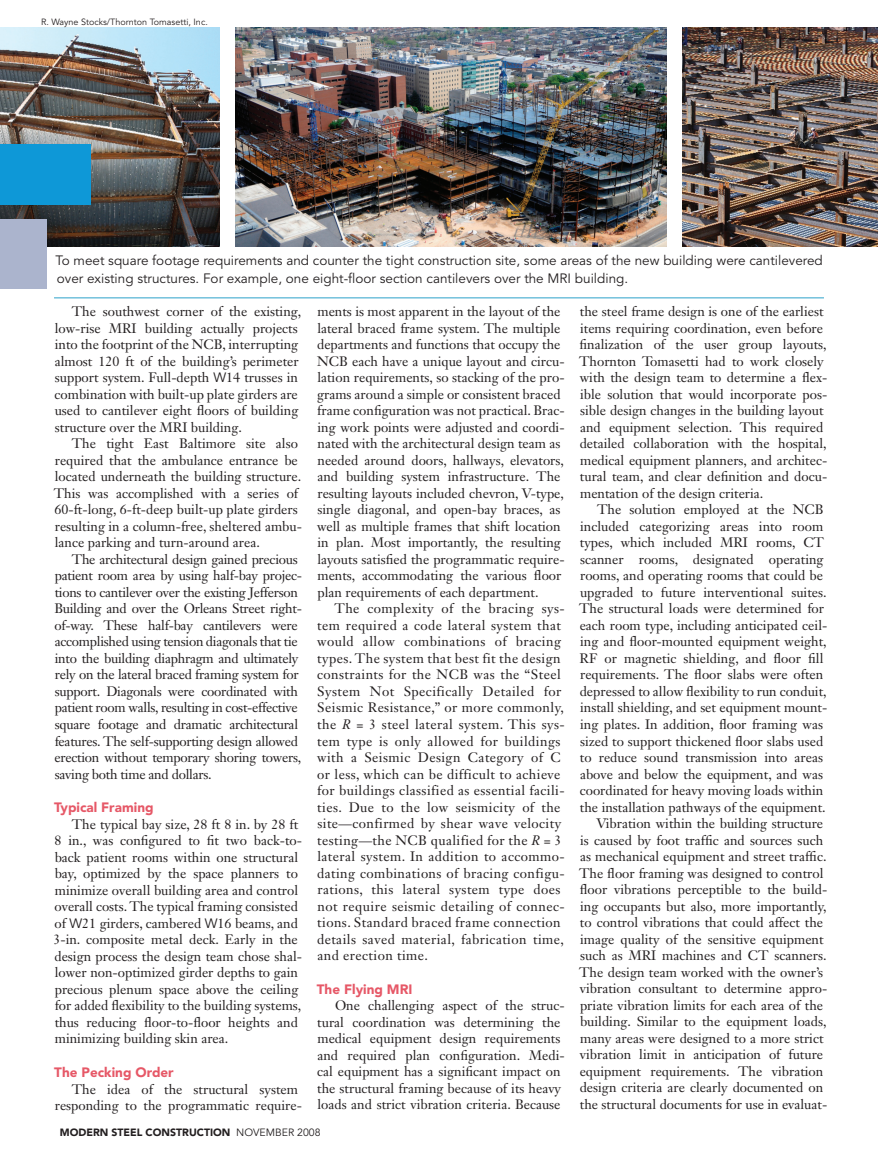
<style>
.page{position:relative;width:878px;height:1175px;background:#fff}
.page>*{position:absolute;margin:0;border:0;box-sizing:border-box;transform-origin:0 0}
.E_Article_Text{font:13.5px/16.5px "Janson Text LT Std";color:#231f20}
.E_Article_Text-2{font:13.5px/16.5px "Janson Text LT Std";letter-spacing:.03em;color:#231f20}
.E_Article_Text-3{font:13.5px/16.5px "Janson Text LT Std";letter-spacing:-.02em;color:#231f20}
.E_Caption{font:13.5px/17.2px "Avenir LT Std";color:#231f20}
.E_Article_Subheads{font:900 13.5px "Avenir LT Std";color:#e65867}
.t1{font:900 10.5px "Avenir LT Std";color:#231f20}
.E_Photo_Credit{font:9px "Avenir LT Std";color:#231f20}
.s1{font-family:"Avenir LT Std"}
.s2{font-style:italic}
.s3{font-weight:400}
</style>
<div class="page">
<img style="left:0;top:27px;width:220px;height:219px">
<img style="left:682px;top:27px;width:196px;height:220px">
<img style="left:235px;top:27px;width:431px;height:220px">
<hr style="left:54px;top:297px;width:770px;height:1px;background:#2ca2ca">
<div style="left:0;top:219px;width:46px;height:69px;background:#abb4cd"></div>
<div style="left:0;top:144px;width:90px;height:60px;background:#0e98d7"></div>
<p class="E_Photo_Credit" style="left:41px;top:17px;width:168px">R. Wayne Stocks/Thornton Tomasetti, Inc.</p>
<p class="E_Caption" style="left:55px;top:252px;width:768px">To meet square footage requirements and counter the tight construction site, some areas of the new building were cantilevered over existing structures. For example, one eight-floor section cantilevers over the MRI building.</p>
<p class="E_Article_Text" style="left:54px;top:303px;width:248px;text-indent:17px">The southwest corner of the existing, low-rise MRI building actually projects into the footprint of the NCB, interrupting almost 120 ft of the building’s perimeter support system. Full-depth <span class="s1">W</span>14 trusses in combination with built-up plate girders are used to cantilever eight floors of building structure over the MRI building.</p>
<p class="E_Article_Text" style="left:54px;top:435px;width:250px;text-indent:18px">The tight East Baltimore site also required that the ambulance entrance be located underneath the building structure.<br>This was accomplished with a series of 60-ft-long, 6-ft-deep built-up plate girders resulting in a column-free, sheltered ambu&shy;lance parking and turn-around area.</p>
<p class="E_Article_Text-3" style="left:54px;top:551px;width:249px;text-indent:17px">The architectural design gained precious patient room area by using half-bay projec&shy;tions to cantilever over the existing Jefferson Building and over the Orleans Street right&shy;of-way. These half-bay cantilevers were accomplished using tension diagonals that tie into the building diaphragm and ultimately rely on the lateral braced framing system for support. Diagonals were coordinated with patient room walls, resulting in cost-effective square footage and dramatic architectural features. The self-supporting design allowed erection without temporary shoring towers, saving both time and dollars.</p>
<p class="E_Article_Subheads" style="left:54px;top:799px;width:101px">Typical Framing</p>
<p class="E_Article_Text" style="left:53px;top:815px;width:250px;text-indent:18px">The typical bay size, 28 ft 8 in. by 28 ft 8 in., was configured to fit two back-to&shy;back patient rooms within one structural bay, optimized by the space planners to minimize overall building area and control overall costs. The typical framing consisted of <span class="s1">W</span>21 girders, cambered <span class="s1">W</span>16 beams, and 3-in. composite metal deck. Early in the design process the design team chose shal&shy;lower non-optimized girder depths to gain precious plenum space above the ceiling for added flexibility to the building systems, thus reducing floor-to-floor heights and minimizing building skin area.</p>
<p class="E_Article_Subheads" style="left:54px;top:1064px;width:121px">The Pecking Order</p>
<p class="E_Article_Text" style="left:55px;top:1080px;width:249px;text-align:right">The idea of the structural system responding to the programmatic require-</p>
<p class="E_Article_Text" style="left:317px;top:303px;width:249px">ments is most apparent in the layout of the lateral braced frame system. The multiple departments and functions that occupy the NCB each have a unique layout and circu&shy;lation requirements, so stacking of the pro&shy;grams around a simple or consistent braced frame configuration was not practical. Brac&shy;ing work points were adjusted and coordi&shy;nated with the architectural design team as needed around doors, hallways, elevators, and building system infrastructure. The resulting layouts included chevron, V-type, single diagonal, and open-bay braces, as well as multiple frames that shift location in plan. Most importantly, the resulting layouts satisfied the programmatic require&shy;ments, accommodating the various floor plan requirements of each department.</p>
<p class="E_Article_Text-2" style="left:317px;top:600px;width:249px;text-indent:17px">The complexity of the bracing sys&shy;tem required a code lateral system that would allow combinations of bracing types. The system that best fit the design constraints for the NCB was the “Steel System Not Specifically Detailed for Seismic Resistance,” or more commonly, the <span class="s2">R</span> = 3 steel lateral system. This sys&shy;tem type is only allowed for buildings with a Seismic Design Category of C or less, which can be difficult to achieve for buildings classified as essential facili&shy;ties. Due to the low seismicity of the site—confirmed by shear wave velocity testing—the NCB qualified for the <span class="s2">R</span> = 3 lateral system. In addition to accommo&shy;dating combinations of bracing configu&shy;rations, this lateral system type does not require seismic detailing of connec&shy;tions. Standard braced frame connection details saved material, fabrication time, and erection time.</p>
<p class="E_Article_Subheads" style="left:317px;top:981px;width:97px">The Flying MRI</p>
<p class="E_Article_Text" style="left:317px;top:997px;width:249px;text-indent:18px">One challenging aspect of the struc&shy;tural coordination was determining the medical equipment design requirements and required plan configuration. Medi&shy;cal equipment has a significant impact on the structural framing because of its heavy loads and strict vibration criteria. Because</p>
<p class="t1" style="left:60px;top:1125px;width:262px">MODERN STEEL CONSTRUCTION <span class="s3">november 2008</span></p>
<p class="E_Article_Text" style="left:579px;top:303px;width:250px">the steel frame design is one of the earliest items requiring coordination, even before finalization of the user group layouts, Thornton Tomasetti had to work closely with the design team to determine a flex&shy;ible solution that would incorporate pos&shy;sible design changes in the building layout and equipment selection. This required detailed collaboration with the hospital, medical equipment planners, and architec&shy;tural team, and clear definition and docu&shy;mentation of the design criteria.</p>
<p class="E_Article_Text" style="left:579px;top:501px;width:250px;text-indent:18px">The solution employed at the NCB included categorizing areas into room types, which included MRI rooms, CT scanner rooms, designated operating rooms, and operating rooms that could be upgraded to future interventional suites.<br>The structural loads were determined for each room type, including anticipated ceil&shy;ing and floor-mounted equipment weight, RF or magnetic shielding, and floor fill requirements. The floor slabs were often depressed to allow flexibility to run conduit, install shielding, and set equipment mount&shy;ing plates. In addition, floor framing was sized to support thickened floor slabs used to reduce sound transmission into areas above and below the equipment, and was coordinated for heavy moving loads within the installation pathways of the equipment.</p>
<p class="E_Article_Text" style="left:579px;top:815px;width:250px;text-indent:17px">Vibration within the building structure is caused by foot traffic and sources such as mechanical equipment and street traffic.<br>The floor framing was designed to control floor vibrations perceptible to the build&shy;ing occupants but also, more importantly, to control vibrations that could affect the image quality of the sensitive equipment such as MRI machines and CT scanners.<br>The design team worked with the owner’s vibration consultant to determine appro&shy;priate vibration limits for each area of the building. Similar to the equipment loads, many areas were designed to a more strict vibration limit in anticipation of future equipment requirements. The vibration design criteria are clearly documented on the structural documents for use in evaluat-</p>
</div>
